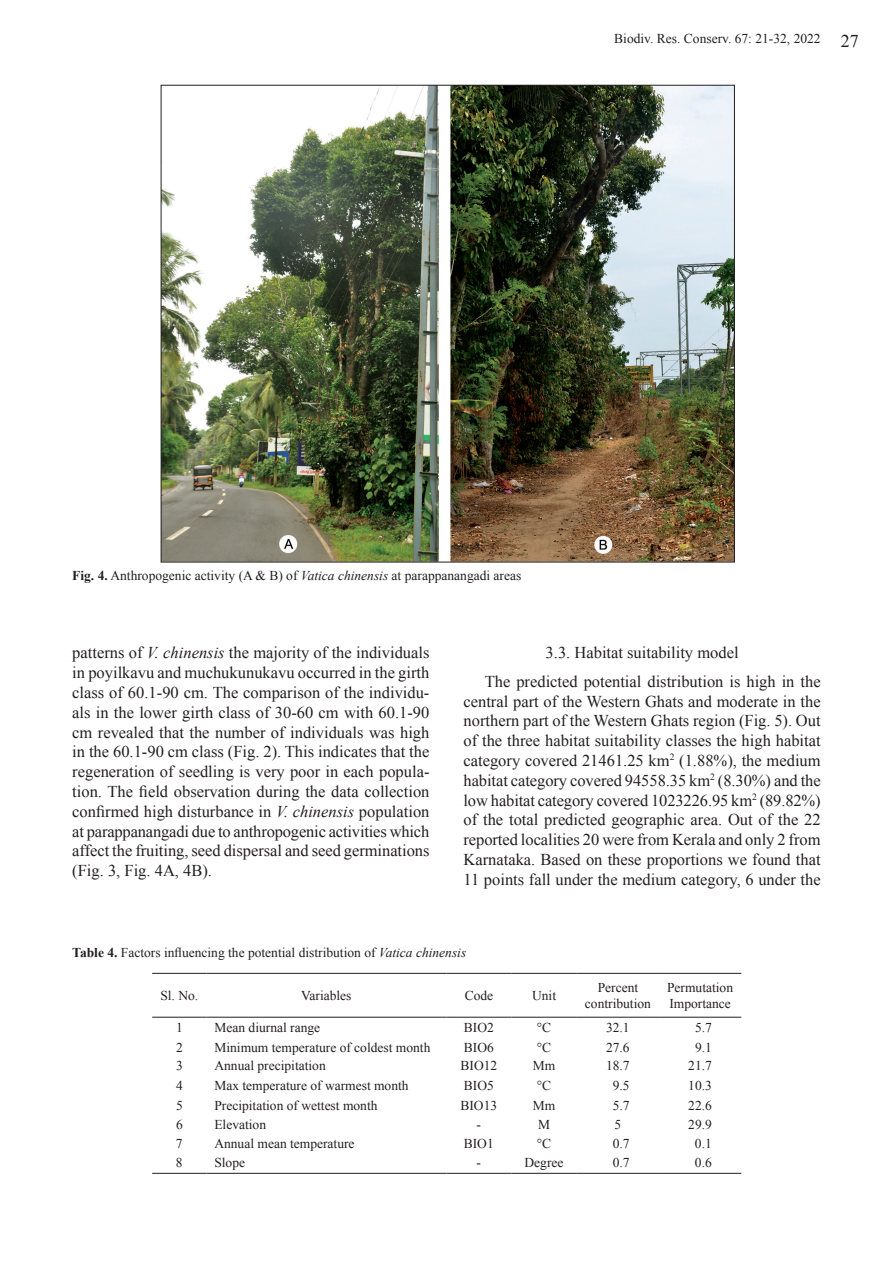
<style>
.page{position:relative;width:893px;height:1263px;background:#fff}
.page>*{position:absolute;margin:0;border:0;box-sizing:border-box;transform-origin:0 0}
.t1{font:18px "Times New Roman";color:#231f20}
.t2{font:16.5px/19.8px "Times New Roman";color:#231f20;text-align:justify}
.t3{font:13.5px/16.2px "Times New Roman";color:#231f20;text-align:center}
.s1{font-weight:700}
.s2{font-style:italic}
.s3{color:#fff}
</style>
<div class="page">
<hr style="left:152px;top:973px;width:54px;height:1px;background:#231f20">
<hr style="left:206px;top:973px;width:240px;height:1px;background:#231f20">
<hr style="left:446px;top:973px;width:65px;height:1px;background:#231f20">
<hr style="left:511px;top:973px;width:66px;height:1px;background:#231f20">
<hr style="left:577px;top:973px;width:82px;height:1px;background:#231f20">
<hr style="left:659px;top:973px;width:82px;height:1px;background:#231f20">
<hr style="left:152px;top:1017px;width:54px;height:1px;background:#231f20">
<hr style="left:206px;top:1017px;width:240px;height:1px;background:#231f20">
<hr style="left:446px;top:1017px;width:65px;height:1px;background:#231f20">
<hr style="left:511px;top:1017px;width:66px;height:1px;background:#231f20">
<hr style="left:577px;top:1017px;width:82px;height:1px;background:#231f20">
<hr style="left:659px;top:1017px;width:82px;height:1px;background:#231f20">
<hr style="left:152px;top:1173px;width:54px;height:1px;background:#231f20">
<hr style="left:206px;top:1173px;width:240px;height:1px;background:#231f20">
<hr style="left:446px;top:1173px;width:65px;height:1px;background:#231f20">
<hr style="left:511px;top:1173px;width:66px;height:1px;background:#231f20">
<hr style="left:577px;top:1173px;width:82px;height:1px;background:#231f20">
<hr style="left:659px;top:1173px;width:82px;height:1px;background:#231f20">
<img style="left:163px;top:87px;width:570px;height:473px">
<p class="t3" style="left:614px;top:31px;width:208px">Biodiv. Res. Conserv. 67: 21-32, 2022</p>
<p class="t1" style="left:841px;top:28px;width:19px">27</p>
<p class="t3" style="left:72px;top:567px;width:451px"><span class="s1">Fig. 4.</span> Anthropogenic activity (A &amp; B) of <span class="s2">Vatica chinensis</span> at parappanangadi areas</p>
<p class="t2" style="left:72px;top:643px;width:359px">patterns of <span class="s2">V. chinensis</span> the majority of the individuals in poyilkavu and muchukunukavu occurred in the girth class of 60.1-90 cm. The comparison of the individu&shy;als in the lower girth class of 30-60 cm with 60.1-90 cm revealed that the number of individuals was high in the 60.1-90 cm class (Fig. 2). This indicates that the regeneration of seedling is very poor in each popula&shy;tion. The field observation during the data collection confirmed high disturbance in <span class="s2">V. chinensis</span> population at parappanangadi due to anthropogenic activities which affect the fruiting, seed dispersal and seed germinations (Fig. 3, Fig. 4A, 4B).</p>
<p class="t2" style="left:485px;top:638px;width:337px;line-height:28.3px;text-indent:61px">3.3. Habitat suitability model<br>The predicted potential distribution is high in the</p>
<p class="t2" style="left:463px;top:691px;width:359px">central part of the Western Ghats and moderate in the northern part of the Western Ghats region (Fig. 5). Out of the three habitat suitability classes the high habitat category covered 21461.25 km<sup>2</sup> (1.88%), the medium habitat category covered 94558.35 km<sup>2</sup> (8.30%) and the low habitat category covered 1023226.95 km<sup>2</sup> (89.82%) of the total predicted geographic area. Out of the 22 reported localities 20 were from Kerala and only 2 from Karnataka. Based on these proportions we found that 11 points fall under the medium category, 6 under the</p>
<p class="t3" style="left:72px;top:944px;width:395px"><span class="s1">Table 4.</span> Factors influencing the potential distribution of <span class="s2">Vatica chinensis</span></p>
<p class="t3" style="left:160px;top:987px;width:39px">Sl. No.</p>
<p class="t3" style="left:301px;top:987px;width:52px">Variables</p>
<p class="t3" style="left:465px;top:987px;width:30px">Code</p>
<p class="t3" style="left:532px;top:987px;width:26px">Unit</p>
<p class="t3" style="left:585px;top:979px;width:68px">Percent contribution</p>
<p class="t3" style="left:667px;top:979px;width:68px;text-align:left">Permutation<br>Importance</p>
<p class="t3" style="left:176px;top:1019px;width:8px">1</p>
<p class="t3" style="left:214px;top:1019px;width:107px">Mean diurnal range</p>
<p class="t3" style="left:464px;top:1019px;width:31px">BIO2</p>
<p class="t3" style="left:537px;top:1019px;width:16px">°C</p>
<p class="t3" style="left:606px;top:1019px;width:25px">32.1</p>
<p class="t3" style="left:688px;top:1019px;width:25px"><span class="s3">0</span>5.7</p>
<p class="t3" style="left:176px;top:1039px;width:8px">2</p>
<p class="t3" style="left:214px;top:1039px;width:217px">Minimum temperature of coldest month</p>
<p class="t3" style="left:464px;top:1039px;width:31px">BIO6</p>
<p class="t3" style="left:537px;top:1039px;width:16px">°C</p>
<p class="t3" style="left:606px;top:1039px;width:25px">27.6</p>
<p class="t3" style="left:688px;top:1039px;width:25px"><span class="s3">0</span>9.1</p>
<p class="t3" style="left:176px;top:1057px;width:8px">3</p>
<p class="t3" style="left:214px;top:1057px;width:113px">Annual precipitation</p>
<p class="t3" style="left:460px;top:1057px;width:38px">BIO12</p>
<p class="t3" style="left:533px;top:1057px;width:24px">Mm</p>
<p class="t3" style="left:606px;top:1057px;width:25px">18.7</p>
<p class="t3" style="left:688px;top:1057px;width:25px">21.7</p>
<p class="t3" style="left:176px;top:1077px;width:8px">4</p>
<p class="t3" style="left:214px;top:1077px;width:196px">Max temperature of warmest month</p>
<p class="t3" style="left:464px;top:1077px;width:31px">BIO5</p>
<p class="t3" style="left:537px;top:1077px;width:16px">°C</p>
<p class="t3" style="left:606px;top:1077px;width:25px"><span class="s3">0</span>9.5</p>
<p class="t3" style="left:688px;top:1077px;width:25px">10.3</p>
<p class="t3" style="left:176px;top:1097px;width:8px">5</p>
<p class="t3" style="left:214px;top:1097px;width:165px">Precipitation of wettest month</p>
<p class="t3" style="left:460px;top:1097px;width:38px">BIO13</p>
<p class="t3" style="left:533px;top:1097px;width:24px">Mm</p>
<p class="t3" style="left:606px;top:1097px;width:25px"><span class="s3">0</span>5.7</p>
<p class="t3" style="left:688px;top:1097px;width:25px">22.6</p>
<p class="t3" style="left:176px;top:1116px;width:8px">6</p>
<p class="t3" style="left:214px;top:1116px;width:53px">Elevation</p>
<p class="t3" style="left:477px;top:1116px;width:6px">-</p>
<p class="t3" style="left:538px;top:1116px;width:14px">M</p>
<p class="t3" style="left:614px;top:1116px;width:8px">5</p>
<p class="t3" style="left:688px;top:1116px;width:25px">29.9</p>
<p class="t3" style="left:176px;top:1135px;width:8px">7</p>
<p class="t3" style="left:214px;top:1135px;width:142px">Annual mean temperature</p>
<p class="t3" style="left:464px;top:1135px;width:31px">BIO1</p>
<p class="t3" style="left:537px;top:1135px;width:16px">°C</p>
<p class="t3" style="left:606px;top:1135px;width:25px"><span class="s3">0</span>0.7</p>
<p class="t3" style="left:688px;top:1135px;width:25px"><span class="s3">0</span>0.1</p>
<p class="t3" style="left:176px;top:1154px;width:8px">8</p>
<p class="t3" style="left:214px;top:1154px;width:32px">Slope</p>
<p class="t3" style="left:477px;top:1154px;width:6px">-</p>
<p class="t3" style="left:524px;top:1154px;width:40px">Degree</p>
<p class="t3" style="left:606px;top:1154px;width:25px"><span class="s3">0</span>0.7</p>
<p class="t3" style="left:688px;top:1154px;width:25px"><span class="s3">0</span>0.6</p>
</div>
